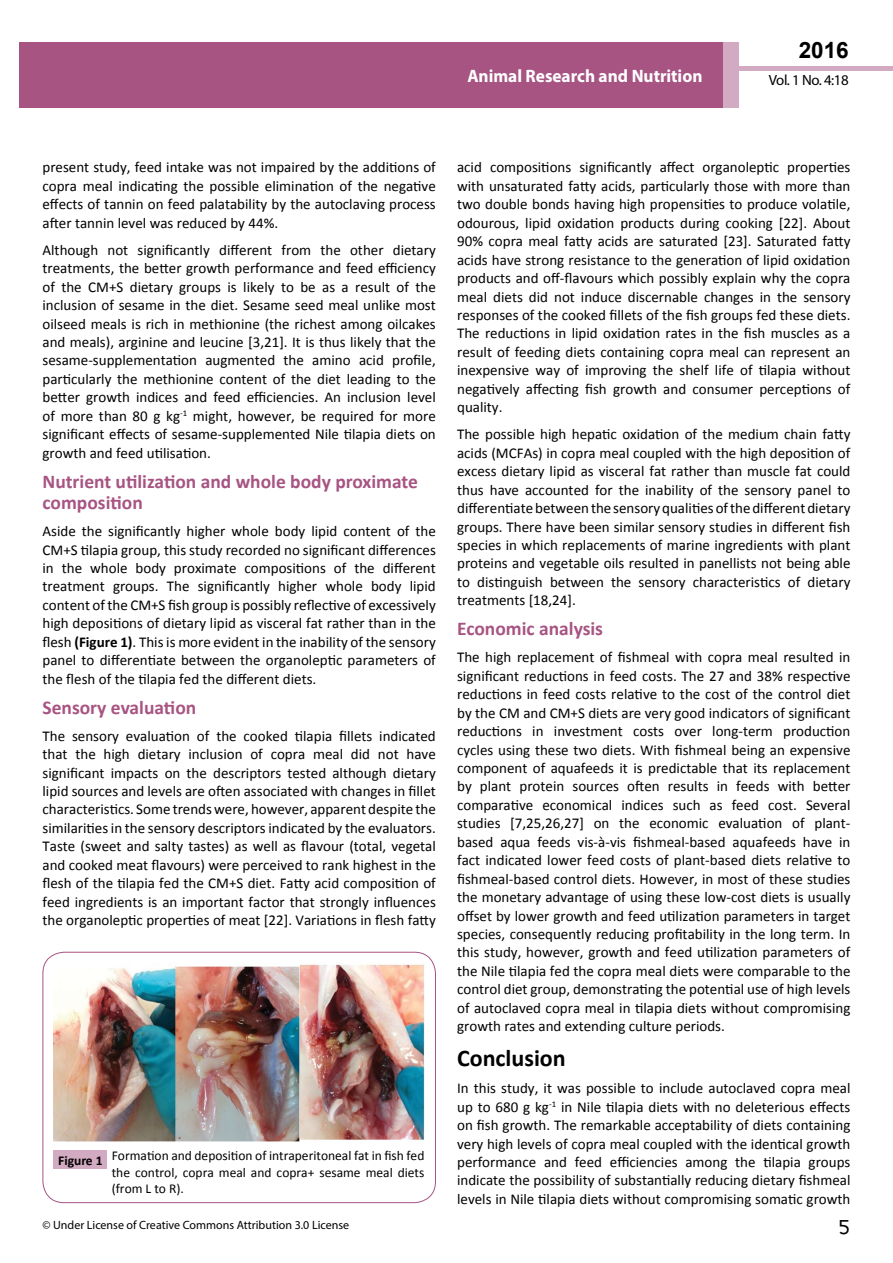
<style>
.page{position:relative;width:893px;height:1263px;background:#fff}
.page>*{position:absolute;margin:0;border:0;box-sizing:border-box;transform-origin:0 0}
.t1{font:25.5px "Tunga";color:#000}
.t2{font:700 24px "Calibri";color:#000}
.t3{font:700 22.5px "Arial";color:#000}
.t4{font:700 19.5px/21.5px "Calibri";color:#a75483}
.t5{font:700 18px "Myriad Pro";color:#fff;scale:.96 1}
.t6{font:15px/18.5px "Calibri";color:#000;text-align:justify}
.t7{font:14.85px "Myriad Pro";letter-spacing:-.03em;color:#000}
.t8{font:13.5px/16.2px "Calibri";color:#000;text-align:justify}
.t9{font:700 13.5px "Calibri";color:#000}
.t10{font:12px "Myriad Pro";color:#000}
.s1{font-weight:700}
</style>
<div class="page">
<div style="left:722px;top:66px;width:171px;height:5px;background:#d2aac1"></div>
<div style="left:19px;top:42px;width:706px;height:66px;background:#a75483"></div>
<div style="left:724px;top:43px;width:15px;height:65px;background:#d2aac1"></div>
<div style="left:43px;top:952px;width:393px;height:251px;border:1px solid #a75483;border-radius:21px"></div>
<img style="left:54px;top:963px;width:370px;height:179px">
<div style="left:54px;top:1150px;width:53px;height:19px;background:#d2aac1"></div>
<p class="t5" style="left:467px;top:64px;width:246px">Animal Research and Nutrition</p>
<h3 class="t3" style="left:799px;top:35px;width:52px">2016</h3>
<p class="t7" style="left:769px;top:71px;width:81px">Vol. 1 No. 4:18</p>
<p class="t6" style="left:43px;top:158px;width:395px">present study, feed intake was not impaired by the additions of copra meal indicating the possible elimination of the negative effects of tannin on feed palatability by the autoclaving process after tannin level was reduced by 44%.</p>
<p class="t6" style="left:43px;top:241px;width:395px">Although not significantly different from the other dietary treatments, the better growth performance and feed efficiency of the CM+S dietary groups is likely to be as a result of the inclusion of sesame in the diet. Sesame seed meal unlike most oilseed meals is rich in methionine (the richest among oilcakes and meals), arginine and leucine [3,21]. It is thus likely that the sesame-supplementation augmented the amino acid profile, particularly the methionine content of the diet leading to the better growth indices and feed efficiencies. An inclusion level of more than 80 g kg<sup>-1</sup> might, however, be required for more significant effects of sesame-supplemented Nile tilapia diets on growth and feed utilisation.</p>
<h3 class="t4" style="left:43px;top:470px;width:377px">Nutrient utilization and whole body proximate composition</h3>
<p class="t6" style="left:43px;top:522px;width:395px">Aside the significantly higher whole body lipid content of the CM+S tilapia group, this study recorded no significant differences in the whole body proximate compositions of the different treatment groups. The significantly higher whole body lipid content of the CM+S fish group is possibly reflective of excessively high depositions of dietary lipid as visceral fat rather than in the flesh <span class="s1">(Figure 1)</span>. This is more evident in the inability of the sensory panel to differentiate between the organoleptic parameters of the flesh of the tilapia fed the different diets.</p>
<h3 class="t4" style="left:43px;top:696px;width:155px">Sensory evaluation</h3>
<p class="t6" style="left:43px;top:726px;width:395px">The sensory evaluation of the cooked tilapia fillets indicated that the high dietary inclusion of copra meal did not have significant impacts on the descriptors tested although dietary lipid sources and levels are often associated with changes in fillet characteristics. Some trends were, however, apparent despite the similarities in the sensory descriptors indicated by the evaluators.<br>Taste (sweet and salty tastes) as well as flavour (total, vegetal and cooked meat flavours) were perceived to rank highest in the flesh of the tilapia fed the CM+S diet. Fatty acid composition of feed ingredients is an important factor that strongly influences the organoleptic properties of meat [22]. Variations in flesh fatty</p>
<p class="t9" style="left:58px;top:1151px;width:46px">Figure 1</p>
<p class="t8" style="left:112px;top:1148px;width:314px">Formation and deposition of intraperitoneal fat in fish fed the control, copra meal and copra+ sesame meal diets (from L to R).</p>
<p class="t6" style="left:457px;top:158px;width:395px">acid compositions significantly affect organoleptic properties with unsaturated fatty acids, particularly those with more than two double bonds having high propensities to produce volatile, odourous, lipid oxidation products during cooking [22]. About 90% copra meal fatty acids are saturated [23]. Saturated fatty acids have strong resistance to the generation of lipid oxidation products and off-flavours which possibly explain why the copra meal diets did not induce discernable changes in the sensory responses of the cooked fillets of the fish groups fed these diets.<br>The reductions in lipid oxidation rates in the fish muscles as a result of feeding diets containing copra meal can represent an inexpensive way of improving the shelf life of tilapia without negatively affecting fish growth and consumer perceptions of quality.</p>
<p class="t6" style="left:457px;top:425px;width:395px">The possible high hepatic oxidation of the medium chain fatty acids (MCFAs) in copra meal coupled with the high deposition of excess dietary lipid as visceral fat rather than muscle fat could thus have accounted for the inability of the sensory panel to differentiate between the sensory qualities of the different dietary groups. There have been similar sensory studies in different fish species in which replacements of marine ingredients with plant proteins and vegetable oils resulted in panellists not being able to distinguish between the sensory characteristics of dietary treatments [18,24].</p>
<h3 class="t4" style="left:457px;top:618px;width:147px">Economic analysis</h3>
<p class="t6" style="left:457px;top:648px;width:395px">The high replacement of fishmeal with copra meal resulted in significant reductions in feed costs. The 27 and 38% respective reductions in feed costs relative to the cost of the control diet by the CM and CM+S diets are very good indicators of significant reductions in investment costs over long-term production cycles using these two diets. With fishmeal being an expensive component of aquafeeds it is predictable that its replacement by plant protein sources often results in feeds with better comparative economical indices such as feed cost. Several studies [7,25,26,27] on the economic evaluation of plant&shy;based aqua feeds vis-à-vis fishmeal-based aquafeeds have in fact indicated lower feed costs of plant-based diets relative to fishmeal-based control diets. However, in most of these studies the monetary advantage of using these low-cost diets is usually offset by lower growth and feed utilization parameters in target species, consequently reducing profitability in the long term. In this study, however, growth and feed utilization parameters of the Nile tilapia fed the copra meal diets were comparable to the control diet group, demonstrating the potential use of high levels of autoclaved copra meal in tilapia diets without compromising growth rates and extending culture periods.</p>
<h2 class="t2" style="left:457px;top:1043px;width:110px">Conclusion</h2>
<p class="t6" style="left:457px;top:1079px;width:395px">In this study, it was possible to include autoclaved copra meal up to 680 g kg<sup>-1</sup> in Nile tilapia diets with no deleterious effects on fish growth. The remarkable acceptability of diets containing very high levels of copra meal coupled with the identical growth performance and feed efficiencies among the tilapia groups indicate the possibility of substantially reducing dietary fishmeal levels in Nile tilapia diets without compromising somatic growth</p>
<p class="t10" style="left:43px;top:1218px;width:308px">© Under License of Creative Commons Attribution 3.0 License</p>
<h1 class="t1" style="left:839px;top:1210px;width:13px">5</h1>
</div>
